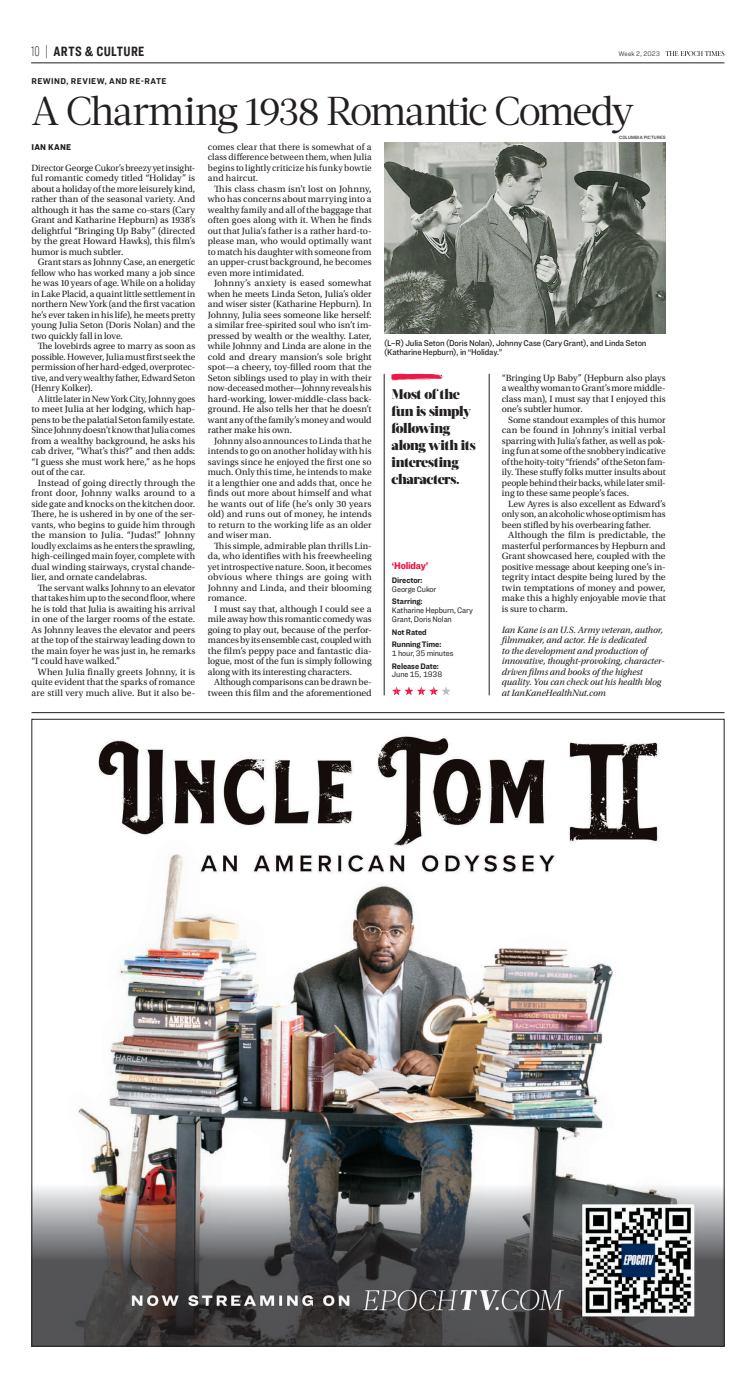
<style>
.page{position:relative;width:756px;height:1386px;background:#fff}
.page>*{position:absolute;margin:0;border:0;box-sizing:border-box;transform-origin:0 0}
.t1{font:40.25px "Acta Deck";letter-spacing:-.05em;color:#231f20}
.t2{font:100 14.44px "Ringside Compressed";color:#231f20;scale:.8 1}
.t3{font:900 14px/17.1px "Acta Display";letter-spacing:-.03em;color:#231f20}
.t4{font:700 14px "Ringside Compressed";letter-spacing:.035em;color:#231f20}
.t5{font:900 10.06px "Ringside Narrow";letter-spacing:-.025em;color:#ed1845}
.t6{font:9.54px/10.5px "Utopia Std";letter-spacing:-.005em;color:#231f20;text-align:justify}
.t7{font:italic 9.54px/10.5px "Utopia Std";letter-spacing:-.015em;color:#231f20}
.t8{font:500 8.75px/9.6px "Ringside Narrow";letter-spacing:-.015em;color:#231f20}
.t9{font:700 8.75px "Ringside Narrow";letter-spacing:.05em;color:#231f20}
.t10{font:900 8.75px "Ringside Narrow";letter-spacing:.025em;color:#231f20}
.t11{font:8.31px/8.8px "Ringside Narrow";letter-spacing:-.015em;color:#231f20}
.t12{font:700 8.31px/12.7px "Ringside Narrow";letter-spacing:-.015em;color:#231f20}
.t13{font:300 7px "Ringside Narrow";letter-spacing:.03em;color:#231f20}
.t14{font:500 4.81px "Ringside Narrow";letter-spacing:.02em;color:#231f20}
.s1{font-weight:100;font-size:14.44px}
</style>
<div class="page">
<hr style="left:31px;top:712px;width:693px;height:1px;background:#231f20">
<svg style="left:391px;top:374px;width:53px;height:7px"></svg>
<hr style="left:489px;top:374px;width:1px;height:321px;background:#231f20">
<hr style="left:384px;top:374px;width:1px;height:321px;background:#231f20">
<svg style="left:392px;top:686px;width:58px;height:9px"></svg>
<img style="left:384px;top:142px;width:282px;height:192px">
<img style="left:33px;top:736px;width:689px;height:609px">
<svg style="left:666px;top:51px;width:58px;height:5px"></svg>
<hr style="left:31px;top:63px;width:693px;height:1px;background:#231f20">
<h3 class="t4" style="left:31px;top:42px;width:115px"><span class="s1">10 |</span> ARTS &amp; CULTURE</h3>
<p class="t13" style="left:618px;top:49px;width:43px">Week 2, 2023</p>
<h2 class="t2" style="left:31px;top:41px;width:15px">B8</h2>
<h1 class="t1" style="left:31px;top:88px;width:604px">A Charming 1938 Romantic Comedy</h1>
<p class="t9" style="left:31px;top:75px;width:137px">REWIND, REVIEW, AND RE-RATE</p>
<p class="t10" style="left:31px;top:140px;width:41px">IAN KANE</p>
<p class="t6" style="left:31px;top:162px;width:165px">Director George Cukor’s breezy yet insight&shy;ful romantic comedy titled “Holiday” is about a holiday of the more leisurely kind, rather than of the seasonal variety. And although it has the same co-stars (Cary Grant and Katharine Hepburn) as 1938’s delightful “Bringing Up Baby” (directed by the great Howard Hawks), this film’s humor is much subtler.</p>
<p class="t6" style="left:31px;top:257px;width:165px;text-indent:6px">Grant stars as Johnny Case, an energetic fellow who has worked many a job since he was 10 years of age. While on a holiday in Lake Placid, a quaint little settlement in northern New York (and the first vacation he’s ever taken in his life), he meets pretty young Julia Seton (Doris Nolan) and the two quickly fall in love.</p>
<p class="t6" style="left:31px;top:341px;width:165px;text-indent:6px">The lovebirds agree to marry as soon as possible. However, Julia must first seek the permission of her hard-edged, overprotec&shy;tive, and very wealthy father, Edward Seton (Henry Kolker).</p>
<p class="t6" style="left:31px;top:393px;width:165px;text-indent:6px">A little later in New York City, Johnny goes to meet Julia at her lodging, which hap&shy;pens to be the palatial Seton family estate.<br>Since Johnny doesn’t know that Julia comes from a wealthy background, he asks his cab driver, “What’s this?” and then adds: “I guess she must work here,” as he hops out of the car.</p>
<p class="t6" style="left:31px;top:477px;width:165px;text-indent:6px">Instead of going directly through the front door, Johnny walks around to a side gate and knocks on the kitchen door.<br>There, he is ushered in by one of the ser&shy;vants, who begins to guide him through the mansion to Julia. “Judas!” Johnny loudly exclaims as he enters the sprawling, high-ceilinged main foyer, complete with dual winding stairways, crystal chande&shy;lier, and ornate candelabras.</p>
<p class="t6" style="left:31px;top:582px;width:165px;text-indent:6px">The servant walks Johnny to an elevator that takes him up to the second floor, where he is told that Julia is awaiting his arrival in one of the larger rooms of the estate.<br>As Johnny leaves the elevator and peers at the top of the stairway leading down to the main foyer he was just in, he remarks “I could have walked.”</p>
<p class="t6" style="left:31px;top:666px;width:165px;text-indent:6px">When Julia finally greets Johnny, it is quite evident that the sparks of romance are still very much alive. But it also be-</p>
<p class="t6" style="left:208px;top:141px;width:165px">comes clear that there is somewhat of a class difference between them, when Julia begins to lightly criticize his funky bowtie and haircut.</p>
<p class="t6" style="left:208px;top:183px;width:165px;text-indent:6px">This class chasm isn’t lost on Johnny, who has concerns about marrying into a wealthy family and all of the baggage that often goes along with it. When he finds out that Julia’s father is a rather hard-to&shy;please man, who would optimally want to match his daughter with someone from an upper-crust background, he becomes even more intimidated.</p>
<p class="t6" style="left:208px;top:278px;width:165px;text-indent:6px">Johnny’s anxiety is eased somewhat when he meets Linda Seton, Julia’s older and wiser sister (Katharine Hepburn). In Johnny, Julia sees someone like herself: a similar free-spirited soul who isn’t im&shy;pressed by wealth or the wealthy. Later, while Johnny and Linda are alone in the cold and dreary mansion’s sole bright spot—a cheery, toy-filled room that the Seton siblings used to play in with their now-deceased mother—Johnny reveals his hard-working, lower-middle-class back&shy;ground. He also tells her that he doesn’t want any of the family’s money and would rather make his own.</p>
<p class="t6" style="left:208px;top:435px;width:165px;text-indent:6px">Johnny also announces to Linda that he intends to go on another holiday with his savings since he enjoyed the first one so much. Only this time, he intends to make it a lengthier one and adds that, once he finds out more about himself and what he wants out of life (he’s only 30 years old) and runs out of money, he intends to return to the working life as an older and wiser man.</p>
<p class="t6" style="left:208px;top:540px;width:165px;text-indent:6px">This simple, admirable plan thrills Lin&shy;da, who identifies with his freewheeling yet introspective nature. Soon, it becomes obvious where things are going with Johnny and Linda, and their blooming romance.</p>
<p class="t6" style="left:208px;top:603px;width:165px;text-indent:6px">I must say that, although I could see a mile away how this romantic comedy was going to play out, because of the perfor&shy;mances by its ensemble cast, coupled with the film’s peppy pace and fantastic dia&shy;logue, most of the fun is simply following along with its interesting characters.</p>
<p class="t6" style="left:208px;top:677px;width:165px;text-align:right">Although comparisons can be drawn be&shy;tween this film and the aforementioned</p>
<p class="t14" style="left:619px;top:134px;width:48px">COLUMBIA PICTURES</p>
<p class="t8" style="left:384px;top:338px;width:264px">(L–R) Julia Seton (Doris Nolan), Johnny Case (Cary Grant), and Linda Seton (Katharine Hepburn), in “Holiday.”</p>
<h3 class="t3" style="left:392px;top:386px;width:86px">Most of the fun is simply following along with its interesting characters.</h3>
<p class="t5" style="left:392px;top:558px;width:38px">‘Holiday’</p>
<p class="t12" style="left:392px;top:574px;width:32px">Director:</p>
<p class="t11" style="left:392px;top:584px;width:46px">George Cukor</p>
<p class="t12" style="left:392px;top:595px;width:32px">Starring:</p>
<p class="t11" style="left:392px;top:606px;width:83px">Katharine Hepburn, Cary<br>Grant, Doris Nolan</p>
<p class="t12" style="left:392px;top:625px;width:51px">Not Rated<br>Running Time:</p>
<p class="t11" style="left:392px;top:649px;width:63px">1 hour, 35 minutes</p>
<p class="t12" style="left:392px;top:659px;width:48px">Release Date:</p>
<p class="t11" style="left:392px;top:670px;width:52px">June 15, 1938</p>
<p class="t6" style="left:502px;top:372px;width:165px">“Bringing Up Baby” (Hepburn also plays a wealthy woman to Grant’s more middle&shy;class man), I must say that I enjoyed this one’s subtler humor.</p>
<p class="t6" style="left:502px;top:414px;width:165px;text-indent:6px">Some standout examples of this humor can be found in Johnny’s initial verbal sparring with Julia’s father, as well as pok&shy;ing fun at some of the snobbery indicative of the hoity-toity “friends” of the Seton fam&shy;ily. These stuffy folks mutter insults about people behind their backs, while later smil&shy;ing to these same people’s faces.</p>
<p class="t6" style="left:502px;top:498px;width:165px;text-indent:6px">Lew Ayres is also excellent as Edward’s only son, an alcoholic whose optimism has been stifled by his overbearing father.</p>
<p class="t6" style="left:502px;top:530px;width:165px;text-indent:6px">Although the film is predictable, the masterful performances by Hepburn and Grant showcased here, coupled with the positive message about keeping one’s in&shy;tegrity intact despite being lured by the twin temptations of money and power, make this a highly enjoyable movie that is sure to charm.</p>
<p class="t7" style="left:502px;top:624px;width:164px">Ian Kane is an U.S. Army veteran, author, filmmaker, and actor. He is dedicated<br>to the development and production of innovative, thought-provoking, character&shy;driven films and books of the highest quality. You can check out his health blog at IanKaneHealthNut.com</p>
</div>
